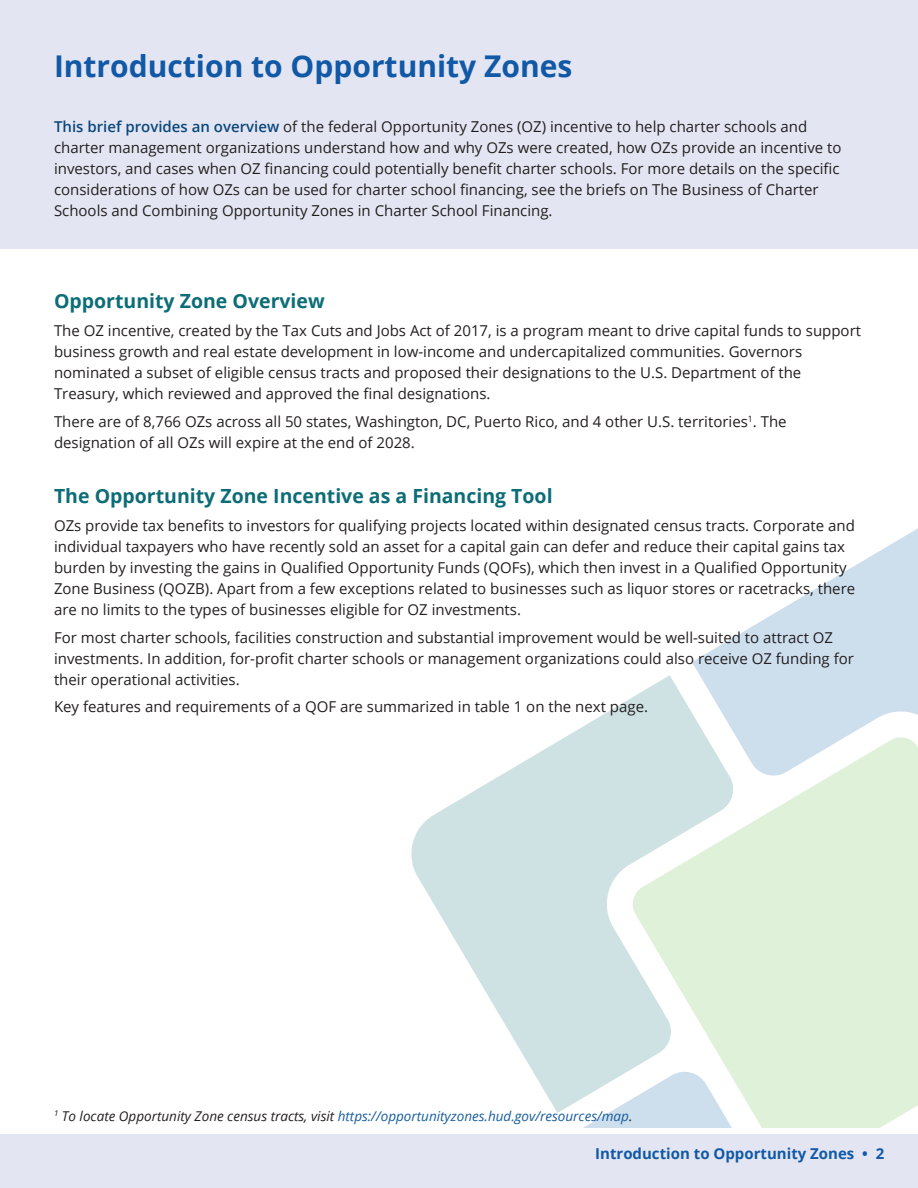
<style>
.page{position:relative;width:918px;height:1188px;background:#fff}
.page>*{position:absolute;margin:0;border:0;box-sizing:border-box;transform-origin:0 0}
.t1{font:700 30px "Open Sans";color:#1159a6}
.t2{font:700 19.5px "Open Sans";color:#0c6d77}
.t3{font:15px/21px "Open Sans";color:#231f20}
.t4{font:700 15px "Open Sans";color:#1159a6}
.t5{font:italic 13.5px "Open Sans";color:#175d9e}
.s1{font-weight:600;color:#0c477b}
.s2{color:#231f20}
</style>
<div class="page">
<div style="left:0;top:1134px;width:918px;height:54px;background:#e3e6f2"></div>
<svg style="left:583px;top:1113px;width:47px;height:15px"></svg>
<svg style="left:411px;top:675px;width:281px;height:438px;fill:#cee2e4"></svg>
<svg style="left:630px;top:735px;width:288px;height:393px;background:#e0f0e0"></svg>
<svg style="left:692px;top:528px;width:226px;height:313px"></svg>
<div style="left:0;top:0;width:918px;height:248px;background:#e3e6f2"></div>
<h2 class="t1" style="left:54px;top:45px;width:520px">Introduction to Opportunity Zones</h2>
<p class="t3" style="left:54px;top:116px;width:789px"><span class="s1">This brief provides an overview</span> of the federal Opportunity Zones (OZ) incentive to help charter schools and charter management organizations understand how and why OZs were created, how OZs provide an incentive to investors, and cases when OZ financing could potentially benefit charter schools. For more details on the specific considerations of how OZs can be used for charter school financing, see the briefs on The Business of Charter Schools and Combining Opportunity Zones in Charter School Financing.</p>
<h3 class="t2" style="left:54px;top:287px;width:272px">Opportunity Zone Overview</h3>
<p class="t3" style="left:54px;top:320px;width:809px">The OZ incentive, created by the Tax Cuts and Jobs Act of 2017, is a program meant to drive capital funds to support business growth and real estate development in low-income and undercapitalized communities. Governors nominated a subset of eligible census tracts and proposed their designations to the U.S. Department of the Treasury, which reviewed and approved the final designations.</p>
<p class="t3" style="left:54px;top:410px;width:734px">There are of 8,766 OZs across all 50 states, Washington, DC, Puerto Rico, and 4 other U.S. territories<sup>1</sup>. The</p>
<p class="t3" style="left:54px;top:431px;width:362px">designation of all OZs will expire at the end of 2028.</p>
<h3 class="t2" style="left:54px;top:482px;width:500px">The Opportunity Zone Incentive as a Financing Tool</h3>
<p class="t3" style="left:54px;top:515px;width:803px">OZs provide tax benefits to investors for qualifying projects located within designated census tracts. Corporate and individual taxpayers who have recently sold an asset for a capital gain can defer and reduce their capital gains tax burden by investing the gains in Qualified Opportunity Funds (QOFs), which then invest in a Qualified Opportunity Zone Business (QOZB). Apart from a few exceptions related to businesses such as liquor stores or racetracks, there are no limits to the types of businesses eligible for OZ investments.</p>
<p class="t3" style="left:54px;top:626px;width:801px">For most charter schools, facilities construction and substantial improvement would be well-suited to attract OZ investments. In addition, for-profit charter schools or management organizations could also receive OZ funding for their operational activities.</p>
<p class="t3" style="left:54px;top:696px;width:596px">Key features and requirements of a QOF are summarized in table 1 on the next page.</p>
<p class="t5" style="left:54px;top:1106px;width:580px"><sup>1</sup> <span class="s2">To locate Opportunity Zone census tracts, visit</span> https://opportunityzones.hud.gov/resources/map<span class="s2">.</span></p>
<p class="t4" style="left:595px;top:1143px;width:291px">Introduction to Opportunity Zones • 2</p>
</div>
